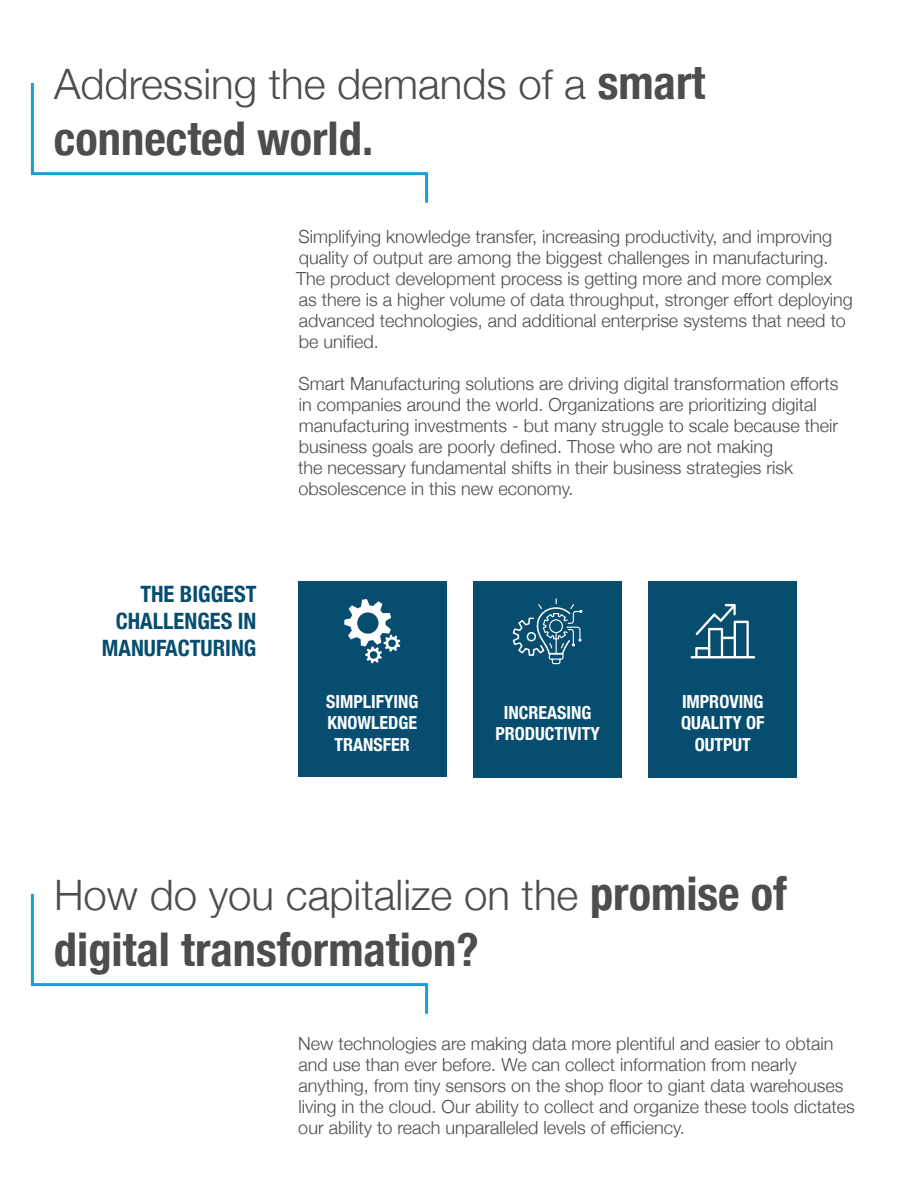
<style>
.page{position:relative;width:918px;height:1188px;background:#fff}
.page>*{position:absolute;margin:0;border:0;box-sizing:border-box;transform-origin:0 0}
.t1{font:700 condensed 46.5px "Helvetica Neue";color:#4d4c4f}
.t2{font:300 42px "Helvetica Neue";color:#4d4c4f}
.t3{font:700 condensed 22.5px/27px "Helvetica Neue";color:#074d70;text-align:right}
.Body{font:300 18px/21px "Helvetica Neue";color:#4b4c4d}
.t4{font:700 condensed 18px/21.6px "Helvetica Neue";color:#fff;text-align:center}
.s1{font-weight:700;font-stretch:condensed;font-size:46.5px}
</style>
<div class="page">
<svg style="left:30px;top:82px;width:399px;height:121px"></svg>
<div style="left:649px;top:581px;width:148px;height:197px;background:#074d70"></div>
<svg style="left:691px;top:604px;width:64px;height:54px"></svg>
<div style="left:473px;top:581px;width:149px;height:197px;background:#074d70"></div>
<svg style="left:512px;top:598px;width:70px;height:67px"></svg>
<div style="left:298px;top:581px;width:148px;height:196px;background:#074d70"></div>
<svg style="left:344px;top:599px;width:56px;height:64px"></svg>
<svg style="left:30px;top:893px;width:399px;height:121px"></svg>
<p class="t2" style="left:54px;top:50px;width:653px">Addressing the demands of a <span class="s1">smart</span></p>
<p class="t1" style="left:54px;top:100px;width:321px">connected world.</p>
<p class="t3" style="left:102px;top:579px;width:156px">THE BIGGEST<br>CHALLENGES IN<br>MANUFACTURING</p>
<p class="Body" style="left:296px;top:225px;width:558px">Simplifying knowledge transfer, increasing productivity, and improving quality of output are among the biggest challenges in manufacturing.<br>The product development process is getting more and more complex as there is a higher volume of data throughput, stronger effort deploying advanced technologies, and additional enterprise systems that need to be unified.</p>
<p class="Body" style="left:298px;top:372px;width:542px">Smart Manufacturing solutions are driving digital transformation efforts in companies around the world. Organizations are prioritizing digital manufacturing investments - but many struggle to scale because their</p>
<p class="Body" style="left:298px;top:435px;width:496px">business goals are poorly defined. Those who are not making the necessary fundamental shifts in their business strategies risk obsolescence in this new economy.</p>
<p class="t4" style="left:326px;top:689px;width:94px">SIMPLIFYING<br>KNOWLEDGE<br>TRANSFER</p>
<p class="t4" style="left:495px;top:700px;width:106px">INCREASING<br>PRODUCTIVITY</p>
<p class="t4" style="left:681px;top:689px;width:85px">IMPROVING<br>QUALITY OF<br>OUTPUT</p>
<p class="t2" style="left:54px;top:861px;width:734px">How do you capitalize on the <span class="s1">promise of</span></p>
<p class="t1" style="left:54px;top:911px;width:426px">digital transformation?</p>
<p class="Body" style="left:298px;top:1032px;width:547px">New technologies are making data more plentiful and easier to obtain and use than ever before. We can collect information from nearly anything, from tiny sensors on the shop floor to giant data warehouses</p>
<p class="Body" style="left:298px;top:1095px;width:558px">living in the cloud. Our ability to collect and organize these tools dictates our ability to reach unparalleled levels of efficiency.</p>
</div>
